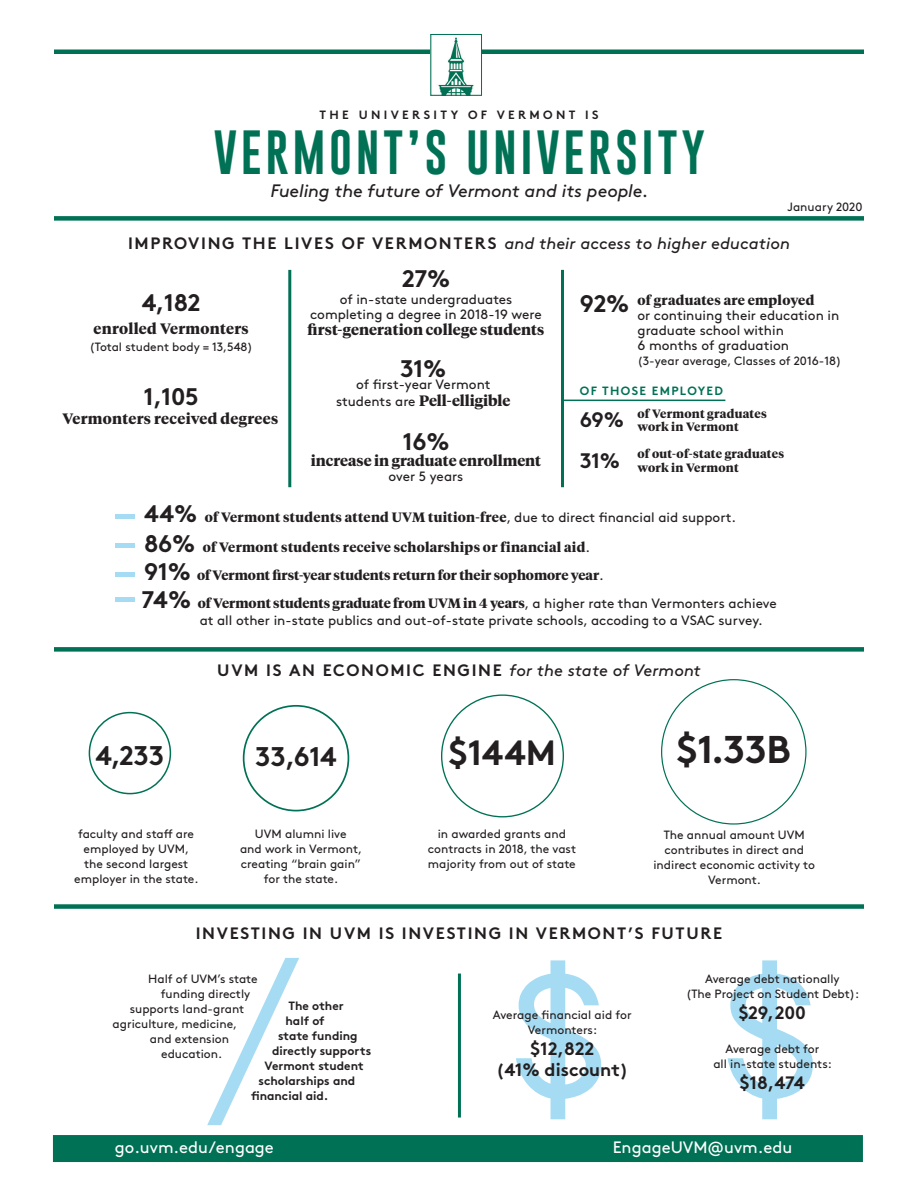
<style>
.page{position:relative;width:918px;height:1188px;background:#fff}
.page>*{position:absolute;margin:0;border:0;box-sizing:border-box;transform-origin:0 0}
.t1{font:300 238.95px "Brown Pro";color:#a6dcf3}
.t2{font:700 172.2px "Telugu Sangam MN";color:#a6dcf3}
.t3{font:45.6px "Gobold";letter-spacing:.08em;color:#007155}
.t4{font:700 38.7px "Brown Pro";color:#231f20}
.t5{font:700 35.1px "Brown Pro";color:#231f20}
.t6{font:700 27px "Brown Pro";letter-spacing:-.01em;color:#231f20}
.t7{font:700 24px "Brown Pro";letter-spacing:-.015em;color:#231f20}
.t8{font:700 21px/41.1px "Brown Pro";color:#231f20}
.t9{font:italic 18px "Brown Pro";letter-spacing:-.005em;color:#231f20}
.t10{font:700 18px/21px "Brown Pro";color:#231f20;text-align:center}
.t11{font:700 16.5px "Brown Pro";letter-spacing:.1em;color:#231f20}
.t12{font:italic 16.5px "Brown Pro";letter-spacing:.005em;color:#231f20}
.t13{font:16.5px "Brown Pro";color:#fff}
.t14{font:700 15px "Tiempos Headline";letter-spacing:.01em;color:#231f20}
.t15{font:700 13.5px/29.5px "Tiempos Headline";letter-spacing:.015em;color:#231f20}
.t16{font:13.5px/15px "Brown Pro";color:#231f20;text-align:center}
.t17{font:12px/15px "Brown Pro";color:#231f20;text-align:center}
.t18{font:700 12px "Brown Pro";color:#231f20}
.t19{font:700 12px/13.5px "Tiempos Headline";letter-spacing:.02em;color:#231f20}
.t20{font:700 12px "Brown Pro";letter-spacing:.28em;color:#231f20}
.t21{font:700 12px "Brown Pro";letter-spacing:.11em;color:#007155}
.s1{font-weight:700;font-style:normal}
.s2{font-family:"Brown Pro";font-weight:400;font-size:13.5px}
.s3{font-family:"Brown Pro";font-size:24px}
.s4{font-family:"Brown Pro";font-weight:400}
.s5{font-weight:400;font-style:italic}
</style>
<div class="page">
<div style="left:89px;top:712px;width:82px;height:82px;border:2px solid #007155;border-radius:50%"></div>
<div style="left:243px;top:705px;width:106px;height:106px;border:2px solid #007155;border-radius:50%"></div>
<hr style="left:288px;top:270px;width:3px;height:217px;background:#007155">
<hr style="left:561px;top:270px;width:3px;height:217px;background:#007155">
<div style="left:54px;top:216px;width:810px;height:5px;background:#007155"></div>
<div style="left:54px;top:647px;width:810px;height:5px;background:#007155"></div>
<div style="left:54px;top:904px;width:810px;height:5px;background:#007155"></div>
<hr style="left:54px;top:50px;width:810px;height:4px;background:#007155">
<img style="left:432px;top:37px;width:48px;height:57px">
<div style="left:430px;top:34px;width:52px;height:62px;border:1px solid #007155"></div>
<hr style="left:564px;top:400px;width:161px;height:1px;background:#007155">
<div style="left:116px;top:514px;width:19px;height:5px;background:#a6dcf3"></div>
<hr style="left:116px;top:544px;width:19px;height:4px;background:#a6dcf3">
<hr style="left:116px;top:572px;width:19px;height:4px;background:#a6dcf3">
<hr style="left:116px;top:598px;width:19px;height:4px;background:#a6dcf3">
<hr style="left:458px;top:974px;width:3px;height:144px;background:#007155">
<div style="left:53px;top:1135px;width:810px;height:27px;background:#007155"></div>
<p class="t20" style="left:319px;top:105px;width:281px">THE UNIVERSITY OF VERMONT IS</p>
<h3 class="t3" style="left:214px;top:123px;width:493px">VERMONT’S UNIVERSITY</h3>
<h3 class="t9" style="left:270px;top:177px;width:380px">Fueling the future of Vermont and its people.</h3>
<h3 class="t12" style="left:128px;top:230px;width:663px"><span class="s1">IMPROVING THE LIVES OF VERMONTERS</span> and their access to higher education</h3>
<p class="t17" style="left:788px;top:198px;width:77px">January 2020</p>
<h3 class="t7" style="left:142px;top:284px;width:60px">4,182</h3>
<p class="t14" style="left:94px;top:318px;width:157px">enrolled Vermonters</p>
<p class="t17" style="left:89px;top:338px;width:165px">(Total student body = 13,548)</p>
<h3 class="t7" style="left:144px;top:377px;width:57px">1,105</h3>
<p class="t14" style="left:62px;top:409px;width:218px">Vermonters received degrees</p>
<h3 class="t7" style="left:402px;top:260px;width:50px">27%</h3>
<p class="t16" style="left:310px;top:290px;width:233px">of in-state undergraduates completing a degree in 2018-19 were</p>
<p class="t14" style="left:308px;top:319px;width:238px">first-generation college students</p>
<h3 class="t7" style="left:400px;top:349px;width:48px">31%</h3>
<p class="t16" style="left:356px;top:376px;width:136px">of first-year Vermont</p>
<p class="t14" style="left:336px;top:390px;width:176px"><span class="s2">students are</span> Pell-elligible</p>
<h3 class="t7" style="left:402px;top:422px;width:49px">16%</h3>
<p class="t14" style="left:311px;top:450px;width:232px">increase in graduate enrollment</p>
<p class="t16" style="left:389px;top:468px;width:76px">over 5 years</p>
<p class="t15" style="left:580px;top:285px;width:236px"><span class="s3">92%</span> of graduates are employed</p>
<p class="t16" style="left:638px;top:307px;width:203px;text-align:left">or continuing their education in graduate school within<br>6 months of graduation</p>
<p class="t17" style="left:638px;top:353px;width:206px">(3-year average, Classes of 2016-18)</p>
<p class="t21" style="left:580px;top:381px;width:145px">OF THOSE EMPLOYED</p>
<h3 class="t8" style="left:580px;top:397px;width:46px">69%<br>31%</h3>
<p class="t19" style="left:638px;top:406px;width:131px">of Vermont graduates work in Vermont</p>
<p class="t19" style="left:638px;top:447px;width:148px">of out-of-state graduates work in Vermont</p>
<p class="t15" style="left:144px;top:502px;width:594px"><span class="s3">44%</span> of Vermont students attend UVM tuition-free<span class="s4">, due to direct financial aid support.<br></span><span class="s3">86%</span> of Vermont students receive scholarships or financial aid<span class="s4">.</span></p>
<p class="t15" style="left:141px;top:560px;width:637px;line-height:28.7px"><span class="s3">91%</span> of Vermont first-year students return for their sophomore year<span class="s4">.<br></span><span class="s3">74%</span> of Vermont students graduate from UVM in 4 years<span class="s4">, a higher rate than Vermonters achieve</span></p>
<p class="t16" style="left:200px;top:612px;width:565px">at all other in-state publics and out-of-state private schools, accoding to a VSAC survey.</p>
<h3 class="t6" style="left:96px;top:733px;width:70px">4,233</h3>
<h3 class="t11" style="left:217px;top:656px;width:485px">UVM IS AN ECONOMIC ENGINE <span class="s5">for the state of Vermont</span></h3>
<h3 class="t6" style="left:255px;top:734px;width:83px">33,614</h3>
<h3 class="t5" style="left:449px;top:724px;width:109px">$144M</h3>
<h3 class="t4" style="left:677px;top:718px;width:115px">$1.33B</h3>
<p class="t17" style="left:74px;top:826px;width:126px">faculty and staff are employed by UVM, the second largest employer in the state.</p>
<p class="t17" style="left:240px;top:825px;width:124px">UVM alumni live<br>and work in Vermont, creating “brain gain” for the state.</p>
<p class="t17" style="left:428px;top:826px;width:150px">in awarded grants and contracts in 2018, the vast majority from out of state</p>
<p class="t17" style="left:653px;top:826px;width:163px">The annual amount UVM contributes in direct and indirect economic activity to<br>Vermont.</p>
<h3 class="t11" style="left:196px;top:920px;width:528px">INVESTING IN UVM IS INVESTING IN VERMONT’S FUTURE</h3>
<h1 class="t1" style="left:206px;top:866px;width:96px">/</h1>
<p class="t17" style="left:148px;top:971px;width:111px">Half of UVM’s state</p>
<p class="t17" style="left:161px;top:986px;width:91px">funding directly</p>
<p class="t17" style="left:130px;top:1001px;width:116px">supports land-grant</p>
<p class="t17" style="left:113px;top:1016px;width:126px">agriculture, medicine,</p>
<p class="t17" style="left:150px;top:1031px;width:81px">and extension</p>
<p class="t17" style="left:161px;top:1046px;width:63px">education.</p>
<p class="t18" style="left:289px;top:996px;width:57px">The other</p>
<p class="t18" style="left:286px;top:1011px;width:41px">half of</p>
<p class="t18" style="left:278px;top:1026px;width:81px">state funding</p>
<p class="t18" style="left:272px;top:1041px;width:101px">directly supports</p>
<p class="t18" style="left:265px;top:1056px;width:101px">Vermont student</p>
<p class="t18" style="left:259px;top:1071px;width:98px">scholarships and</p>
<p class="t18" style="left:251px;top:1086px;width:79px">financial aid.</p>
<h2 class="t2" style="left:507px;top:937px;width:104px">$</h2>
<p class="t17" style="left:493px;top:1006px;width:140px">Average financial aid for<br>Vermonters:</p>
<h3 class="t10" style="left:496px;top:1036px;width:134px">$12,822<br>(41% discount)</h3>
<h2 class="t2" style="left:719px;top:937px;width:104px">$</h2>
<p class="t17" style="left:686px;top:970px;width:175px">Average debt nationally<br>(The Project on Student Debt):</p>
<h3 class="t10" style="left:739px;top:1000px;width:69px">$29,200</h3>
<p class="t17" style="left:713px;top:1040px;width:120px">Average debt for<br>all in-state students:</p>
<h3 class="t10" style="left:740px;top:1070px;width:67px">$18,474</h3>
<h3 class="t13" style="left:115px;top:1135px;width:161px">go.uvm.edu/engage</h3>
<h3 class="t13" style="left:613px;top:1135px;width:181px">EngageUVM@uvm.edu</h3>
</div>
